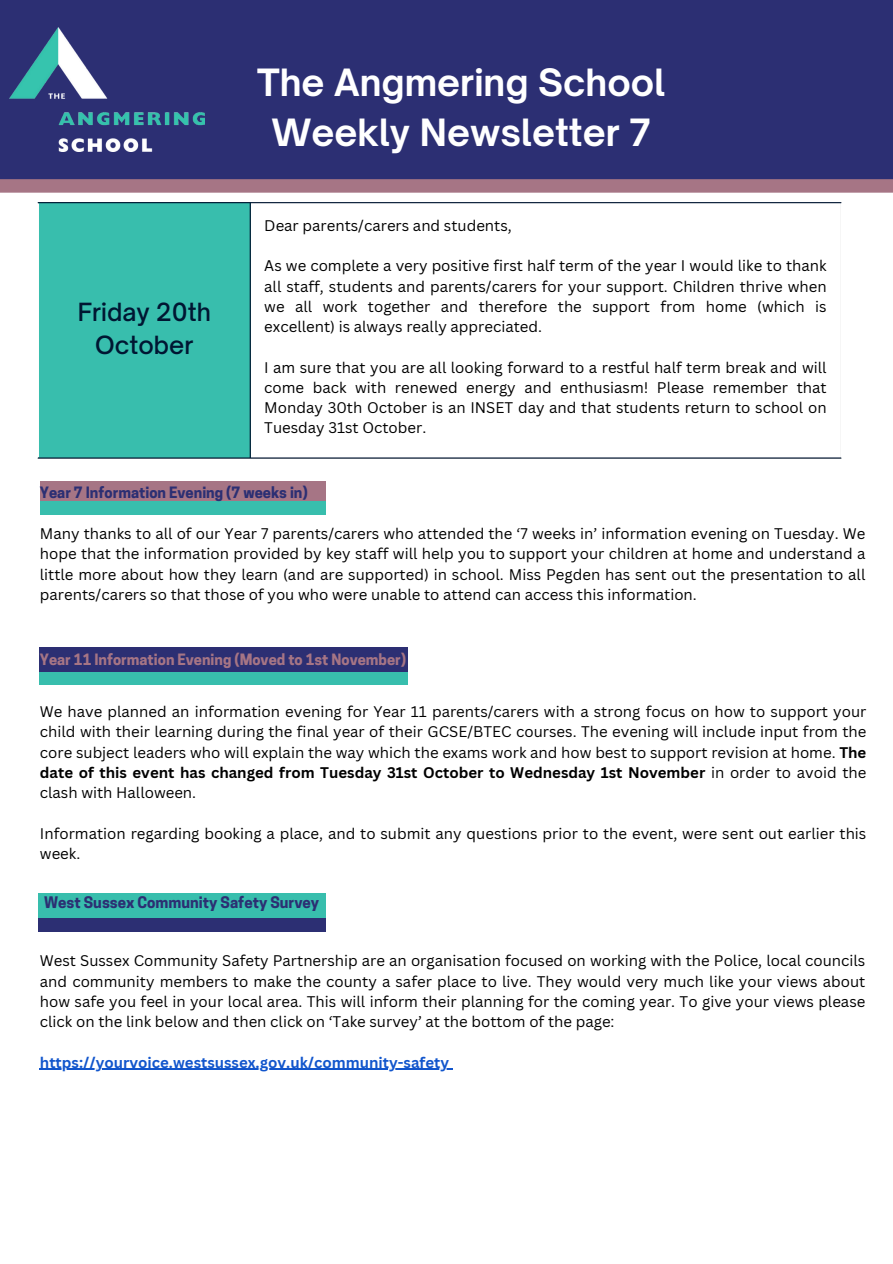
<style>
.page{position:relative;width:893px;height:1264px;background:#fff}
.page>*{position:absolute;margin:0;border:0;box-sizing:border-box;transform-origin:0 0}
.t1{font:700 36px/49.5px "Open Sauce One";color:#fff;text-align:center}
.t2{font:500 24px/32.5px "Open Sauce One";color:#001632;text-align:center}
.t3{font:15px/20.2px "Canva Sans";color:#000;text-align:justify}
.t4{font:700 15px "Canva Sans";color:#15c}
.t5{font:700 15px "Cooper Hewitt";color:#2c2f73}
.t6{font:700 14.7px "Cooper Hewitt";color:#a67585}
.t7{font:700 14.7px "Cooper Hewitt";color:#2c2f73}
.s1{font-weight:700}
</style>
<div class="page">
<div style="left:0;top:0;width:892px;height:181px;background:#2c2f73"></div>
<img style="left:9px;top:27px;width:195px;height:124px">
<div style="left:0;top:179px;width:892px;height:14px;background:#a67585"></div>
<div style="left:38px;top:202px;width:212px;height:256px;background:#38bead"></div>
<hr style="left:38px;top:203px;width:1px;height:254px;background:#fff">
<hr style="left:250px;top:203px;width:1px;height:254px;background:#001632">
<hr style="left:38px;top:202px;width:803px;height:1px;background:#001632">
<hr style="left:38px;top:457px;width:803px;height:1px;background:#001632">
<div style="left:40px;top:501px;width:285px;height:13px;background:#38bead"></div>
<div style="left:40px;top:647px;width:368px;height:24px;background:#2c2f73"></div>
<div style="left:40px;top:672px;width:368px;height:12px;background:#38bead"></div>
<div style="left:40px;top:481px;width:285px;height:20px;background:#a67585"></div>
<div style="left:38px;top:893px;width:287px;height:25px;background:#38bead"></div>
<div style="left:38px;top:918px;width:287px;height:13px;background:#2c2f73"></div>
<hr style="left:40px;top:1068px;width:409px;height:1px;background:#15c">
<p class="t2" style="left:78px;top:296px;width:135px">Friday 20th<br>October</p>
<p class="t1" style="left:257px;top:58px;width:409px">The Angmering School<br>Weekly Newsletter 7</p>
<p class="t3" style="left:264px;top:215px;width:249px">Dear parents/carers and students,</p>
<p class="t3" style="left:264px;top:255px;width:563px">As we complete a very positive first half term of the year I would like to thank all staff, students and parents/carers for your support. Children thrive when we all work together and therefore the support from home (which is excellent) is always really appreciated.</p>
<p class="t3" style="left:264px;top:357px;width:563px">I am sure that you are all looking forward to a restful half term break and will come back with renewed energy and enthusiasm! Please remember that Monday 30th October is an INSET day and that students return to school on Tuesday 31st October.</p>
<p class="t7" style="left:40px;top:486px;width:269px">Year 7 Information Evening (7 weeks in)</p>
<p class="t3" style="left:40px;top:523px;width:827px">Many thanks to all of our Year 7 parents/carers who attended the ‘7 weeks in’ information evening on Tuesday. We hope that the information provided by key staff will help you to support your children at home and understand a little more about how they learn (and are supported) in school. Miss Pegden has sent out the presentation to all parents/carers so that those of you who were unable to attend can access this information.</p>
<p class="t6" style="left:40px;top:654px;width:368px">Year 11 Information Evening (Moved to 1st November)</p>
<p class="t3" style="left:40px;top:701px;width:828px">We have planned an information evening for Year 11 parents/carers with a strong focus on how to support your child with their learning during the final year of their GCSE/BTEC courses. The evening will include input from the core subject leaders who will explain the way which the exams work and how best to support revision at home. <span class="s1">The date of this event has changed from Tuesday 31st October to Wednesday 1st November</span> in order to avoid the clash with Halloween.</p>
<p class="t3" style="left:40px;top:822px;width:828px">Information regarding booking a place, and to submit any questions prior to the event, were sent out earlier this week.</p>
<p class="t5" style="left:44px;top:897px;width:276px">West Sussex Community Safety Survey</p>
<p class="t3" style="left:40px;top:950px;width:827px">West Sussex Community Safety Partnership are an organisation focused on working with the Police, local councils and community members to make the county a safer place to live. They would very much like your views about how safe you feel in your local area. This will inform their planning for the coming year. To give your views please click on the link below and then click on ‘Take survey’ at the bottom of the page:</p>
<p class="t4" style="left:40px;top:1051px;width:410px">https://yourvoice.westsussex.gov.uk/community-safety</p>
</div>
